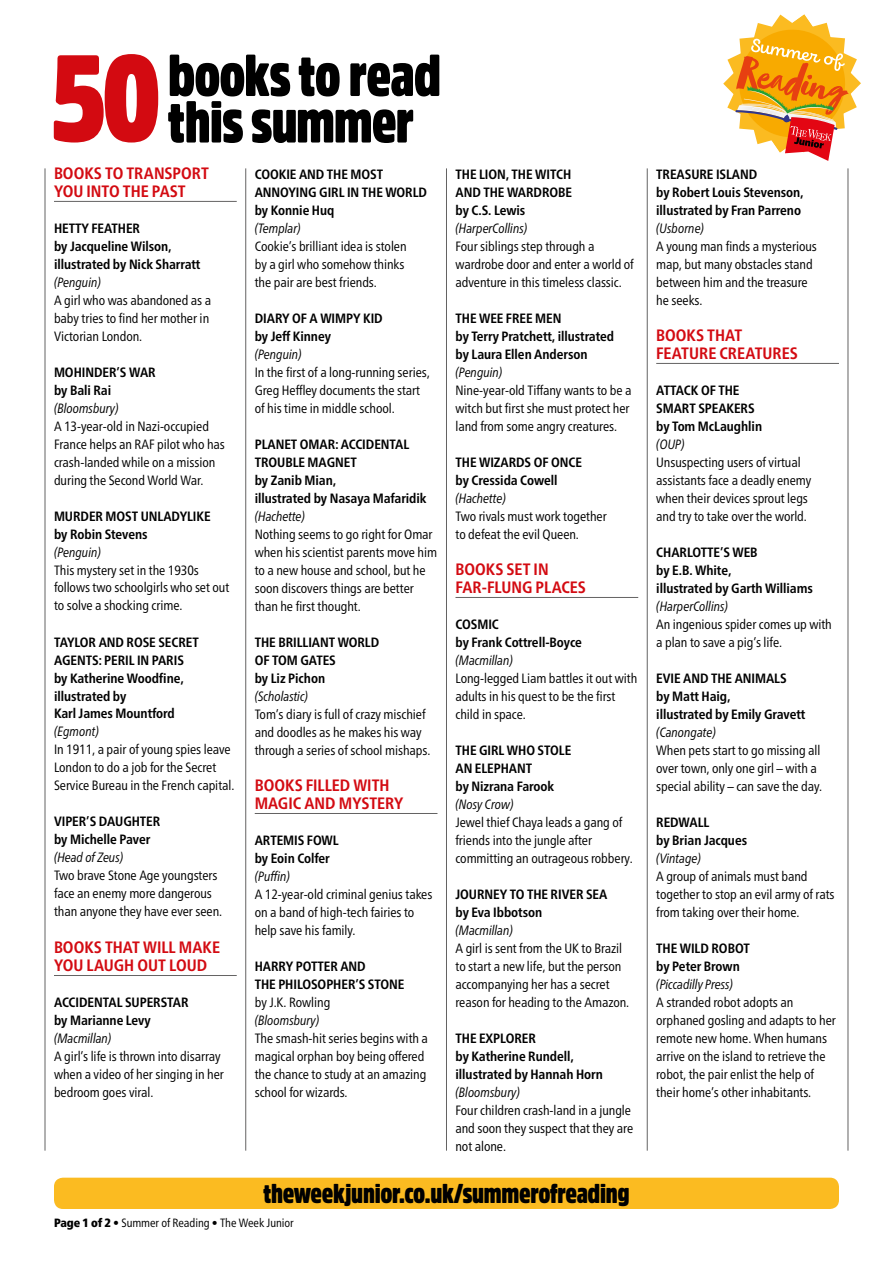
<style>
.page{position:relative;width:893px;height:1263px;background:#fff}
.page>*{position:absolute;margin:0;border:0;box-sizing:border-box;transform-origin:0 0}
.t1{font:900 121.5px "Amsi Pro Cond";color:#d30a11;scale:.95 1}
.t2{font:900 58.5px/46.5px "Amsi Pro Cond";letter-spacing:-.015em;color:#000;scale:.95 1}
.t3{font:900 27px "Amsi Pro Cond";letter-spacing:-.015em;color:#000;scale:.95 1}
.t4{font:700 condensed 16.5px/18px "Frutiger Neue LT Pro";color:#d30a11}
.t5{font:condensed 13.5px/18px "Frutiger Neue LT Pro";letter-spacing:-.005em;color:#000}
.t6{font:700 condensed 13.5px/18px "Frutiger Neue LT Pro";letter-spacing:-.005em;color:#000}
.t7{font:italic condensed 13.5px "Frutiger Neue LT Pro";letter-spacing:-.005em;color:#000}
.t8{font:condensed 12px "Frutiger Neue LT Pro";letter-spacing:-.005em;color:#000}
.s1{font-weight:900}
</style>
<div class="page">
<hr style="left:54px;top:201px;width:183px;height:1px;background:#646363">
<hr style="left:54px;top:975px;width:183px;height:1px;background:#646363">
<hr style="left:255px;top:813px;width:182px;height:1px;background:#646363">
<hr style="left:455px;top:597px;width:183px;height:1px;background:#646363">
<hr style="left:656px;top:363px;width:183px;height:1px;background:#646363">
<svg style="left:723px;top:15px;width:138px;height:146px"></svg>
<div style="left:54px;top:1178px;width:785px;height:31px;background:#fbbb21;border-radius:9px"></div>
<hr style="left:848px;top:168px;width:1px;height:983px;background:#646363">
<hr style="left:45px;top:168px;width:1px;height:983px;background:#646363">
<hr style="left:245px;top:168px;width:1px;height:983px;background:#646363">
<hr style="left:446px;top:168px;width:1px;height:983px;background:#646363">
<hr style="left:647px;top:168px;width:1px;height:983px;background:#646363">
<h1 class="t1" style="left:52px;top:15px;width:117px">50</h1>
<h2 class="t2" style="left:168px;top:51px;width:289px">books to read this summer</h2>
<p class="t4" style="left:54px;top:164px;width:156px">BOOKS TO TRANSPORT<br>YOU INTO THE PAST</p>
<p class="t6" style="left:54px;top:219px;width:148px">HETTY FEATHER<br>by Jacqueline Wilson, illustrated by Nick Sharratt</p>
<p class="t7" style="left:54px;top:274px;width:48px">(Penguin)</p>
<p class="t5" style="left:54px;top:291px;width:159px">A girl who was abandoned as a baby tries to find her mother in<br>Victorian London.</p>
<p class="t6" style="left:54px;top:363px;width:103px">MOHINDER’S WAR by Bali Rai</p>
<p class="t7" style="left:54px;top:400px;width:66px">(Bloomsbury)</p>
<p class="t5" style="left:54px;top:417px;width:172px">A 13-year-old in Nazi-occupied<br>France helps an RAF pilot who has crash-landed while on a mission during the Second World War.</p>
<p class="t6" style="left:54px;top:507px;width:158px">MURDER MOST UNLADYLIKE by Robin Stevens</p>
<p class="t7" style="left:54px;top:544px;width:48px">(Penguin)</p>
<p class="t5" style="left:54px;top:561px;width:177px">This mystery set in the 1930s follows two schoolgirls who set out to solve a shocking crime.</p>
<p class="t6" style="left:54px;top:633px;width:146px">TAYLOR AND ROSE SECRET<br>AGENTS: PERIL IN PARIS by Katherine Woodfine, illustrated by<br>Karl James Mountford</p>
<p class="t7" style="left:54px;top:724px;width:46px">(Egmont)</p>
<p class="t5" style="left:54px;top:741px;width:182px">In 1911, a pair of young spies leave<br>London to do a job for the Secret<br>Service Bureau in the French capital.</p>
<p class="t6" style="left:54px;top:813px;width:108px">VIPER’S DAUGHTER by Michelle Paver</p>
<p class="t7" style="left:54px;top:850px;width:71px">(Head of Zeus)</p>
<p class="t5" style="left:54px;top:867px;width:170px">Two brave Stone Age youngsters face an enemy more dangerous than anyone they have ever seen.</p>
<p class="t4" style="left:54px;top:938px;width:168px">BOOKS THAT WILL MAKE<br>YOU LAUGH OUT LOUD</p>
<p class="t6" style="left:54px;top:993px;width:136px">ACCIDENTAL SUPERSTAR by Marianne Levy</p>
<p class="t7" style="left:54px;top:1030px;width:59px">(Macmillan)</p>
<p class="t5" style="left:54px;top:1047px;width:171px">A girl’s life is thrown into disarray when a video of her singing in her bedroom goes viral.</p>
<p class="t6" style="left:255px;top:165px;width:174px">COOKIE AND THE MOST<br>ANNOYING GIRL IN THE WORLD by Konnie Huq</p>
<p class="t7" style="left:255px;top:220px;width:48px">(Templar)</p>
<p class="t5" style="left:255px;top:237px;width:153px">Cookie’s brilliant idea is stolen by a girl who somehow thinks the pair are best friends.</p>
<p class="t6" style="left:255px;top:309px;width:130px">DIARY OF A WIMPY KID by Jeff Kinney</p>
<p class="t7" style="left:255px;top:346px;width:48px">(Penguin)</p>
<p class="t5" style="left:255px;top:363px;width:177px">In the first of a long-running series,<br>Greg Heffley documents the start of his time in middle school.</p>
<p class="t6" style="left:255px;top:435px;width:173px">PLANET OMAR: ACCIDENTAL<br>TROUBLE MAGNET<br>by Zanib Mian,<br>illustrated by Nasaya Mafaridik</p>
<p class="t7" style="left:255px;top:508px;width:52px">(Hachette)</p>
<p class="t5" style="left:255px;top:525px;width:184px">Nothing seems to go right for Omar when his scientist parents move him to a new house and school, but he soon discovers things are better than he first thought.</p>
<p class="t6" style="left:255px;top:633px;width:126px">THE BRILLIANT WORLD<br>OF TOM GATES<br>by Liz Pichon</p>
<p class="t7" style="left:255px;top:688px;width:55px">(Scholastic)</p>
<p class="t5" style="left:255px;top:705px;width:177px">Tom’s diary is full of crazy mischief and doodles as he makes his way through a series of school mishaps.</p>
<p class="t4" style="left:255px;top:776px;width:150px">BOOKS FILLED WITH<br>MAGIC AND MYSTERY</p>
<p class="t6" style="left:255px;top:831px;width:85px">ARTEMIS FOWL by Eoin Colfer</p>
<p class="t7" style="left:255px;top:868px;width:37px">(Puffin)</p>
<p class="t5" style="left:255px;top:885px;width:179px">A 12-year-old criminal genius takes on a band of high-tech fairies to help save his family.</p>
<p class="t6" style="left:255px;top:957px;width:151px">HARRY POTTER AND<br>THE PHILOSOPHER’S STONE</p>
<p class="t5" style="left:255px;top:993px;width:77px">by J.K. Rowling</p>
<p class="t7" style="left:255px;top:1012px;width:66px">(Bloomsbury)</p>
<p class="t5" style="left:255px;top:1029px;width:175px">The smash-hit series begins with a magical orphan boy being offered the chance to study at an amazing school for wizards.</p>
<p class="t6" style="left:455px;top:165px;width:118px;text-align:justify">THE LION, THE WITCH AND THE WARDROBE by C.S. Lewis</p>
<p class="t7" style="left:455px;top:220px;width:73px">(HarperCollins)</p>
<p class="t5" style="left:455px;top:237px;width:180px">Four siblings step through a wardrobe door and enter a world of adventure in this timeless classic.</p>
<p class="t6" style="left:455px;top:309px;width:160px">THE WEE FREE MEN<br>by Terry Pratchett, illustrated by Laura Ellen Anderson</p>
<p class="t7" style="left:455px;top:364px;width:48px">(Penguin)</p>
<p class="t5" style="left:455px;top:381px;width:178px">Nine-year-old Tiffany wants to be a witch but first she must protect her land from some angry creatures.</p>
<p class="t6" style="left:455px;top:453px;width:128px">THE WIZARDS OF ONCE by Cressida Cowell</p>
<p class="t7" style="left:455px;top:490px;width:52px">(Hachette)</p>
<p class="t5" style="left:455px;top:507px;width:153px">Two rivals must work together to defeat the evil Queen.</p>
<p class="t4" style="left:455px;top:560px;width:132px">BOOKS SET IN<br>FAR-FLUNG PLACES</p>
<p class="t6" style="left:455px;top:615px;width:128px">COSMIC<br>by Frank Cottrell-Boyce</p>
<p class="t7" style="left:455px;top:652px;width:59px">(Macmillan)</p>
<p class="t5" style="left:455px;top:669px;width:183px">Long-legged Liam battles it out with adults in his quest to be the first child in space.</p>
<p class="t6" style="left:455px;top:741px;width:117px">THE GIRL WHO STOLE<br>AN ELEPHANT<br>by Nizrana Farook</p>
<p class="t7" style="left:455px;top:796px;width:60px">(Nosy Crow)</p>
<p class="t5" style="left:455px;top:813px;width:179px">Jewel thief Chaya leads a gang of friends into the jungle after committing an outrageous robbery.</p>
<p class="t6" style="left:455px;top:885px;width:153px">JOURNEY TO THE RIVER SEA by Eva Ibbotson</p>
<p class="t7" style="left:455px;top:922px;width:59px">(Macmillan)</p>
<p class="t5" style="left:455px;top:939px;width:175px">A girl is sent from the UK to Brazil to start a new life, but the person accompanying her has a secret reason for heading to the Amazon.</p>
<p class="t6" style="left:455px;top:1029px;width:149px">THE EXPLORER<br>by Katherine Rundell, illustrated by Hannah Horn</p>
<p class="t7" style="left:455px;top:1084px;width:66px">(Bloomsbury)</p>
<p class="t5" style="left:455px;top:1101px;width:179px">Four children crash-land in a jungle and soon they suspect that they are not alone.</p>
<h3 class="t3" style="left:263px;top:1175px;width:387px">theweekjunior.co.uk/summerofreading</h3>
<p class="t8" style="left:54px;top:1216px;width:241px"><span class="s1">Page 1 of 2 •</span> Summer of Reading • The Week Junior</p>
<p class="t6" style="left:656px;top:165px;width:149px">TREASURE ISLAND<br>by Robert Louis Stevenson, illustrated by Fran Parreno</p>
<p class="t7" style="left:656px;top:220px;width:49px">(Usborne)</p>
<p class="t5" style="left:656px;top:237px;width:162px">A young man finds a mysterious map, but many obstacles stand between him and the treasure he seeks.</p>
<p class="t4" style="left:656px;top:326px;width:143px">BOOKS THAT<br>FEATURE CREATURES</p>
<p class="t6" style="left:656px;top:381px;width:107px">ATTACK OF THE<br>SMART SPEAKERS by Tom McLaughlin</p>
<p class="t7" style="left:656px;top:436px;width:30px">(OUP)</p>
<p class="t5" style="left:656px;top:453px;width:157px">Unsuspecting users of virtual assistants face a deadly enemy when their devices sprout legs and try to take over the world.</p>
<p class="t6" style="left:656px;top:543px;width:158px">CHARLOTTE’S WEB<br>by E.B. White,<br>illustrated by Garth Williams</p>
<p class="t7" style="left:656px;top:598px;width:73px">(HarperCollins)</p>
<p class="t5" style="left:656px;top:615px;width:177px">An ingenious spider comes up with a plan to save a pig’s life.</p>
<p class="t6" style="left:656px;top:669px;width:151px">EVIE AND THE ANIMALS<br>by Matt Haig,<br>illustrated by Emily Gravett</p>
<p class="t7" style="left:656px;top:724px;width:61px">(Canongate)</p>
<p class="t5" style="left:656px;top:741px;width:167px">When pets start to go missing all over town, only one girl – with a special ability – can save the day.</p>
<p class="t6" style="left:656px;top:813px;width:92px">REDWALL<br>by Brian Jacques</p>
<p class="t7" style="left:656px;top:850px;width:46px">(Vintage)</p>
<p class="t5" style="left:656px;top:867px;width:180px">A group of animals must band together to stop an evil army of rats from taking over their home.</p>
<p class="t6" style="left:656px;top:939px;width:95px">THE WILD ROBOT by Peter Brown</p>
<p class="t7" style="left:656px;top:976px;width:78px">(Piccadilly Press)</p>
<p class="t5" style="left:656px;top:993px;width:181px">A stranded robot adopts an orphaned gosling and adapts to her remote new home. When humans arrive on the island to retrieve the robot, the pair enlist the help of their home’s other inhabitants.</p>
</div>
